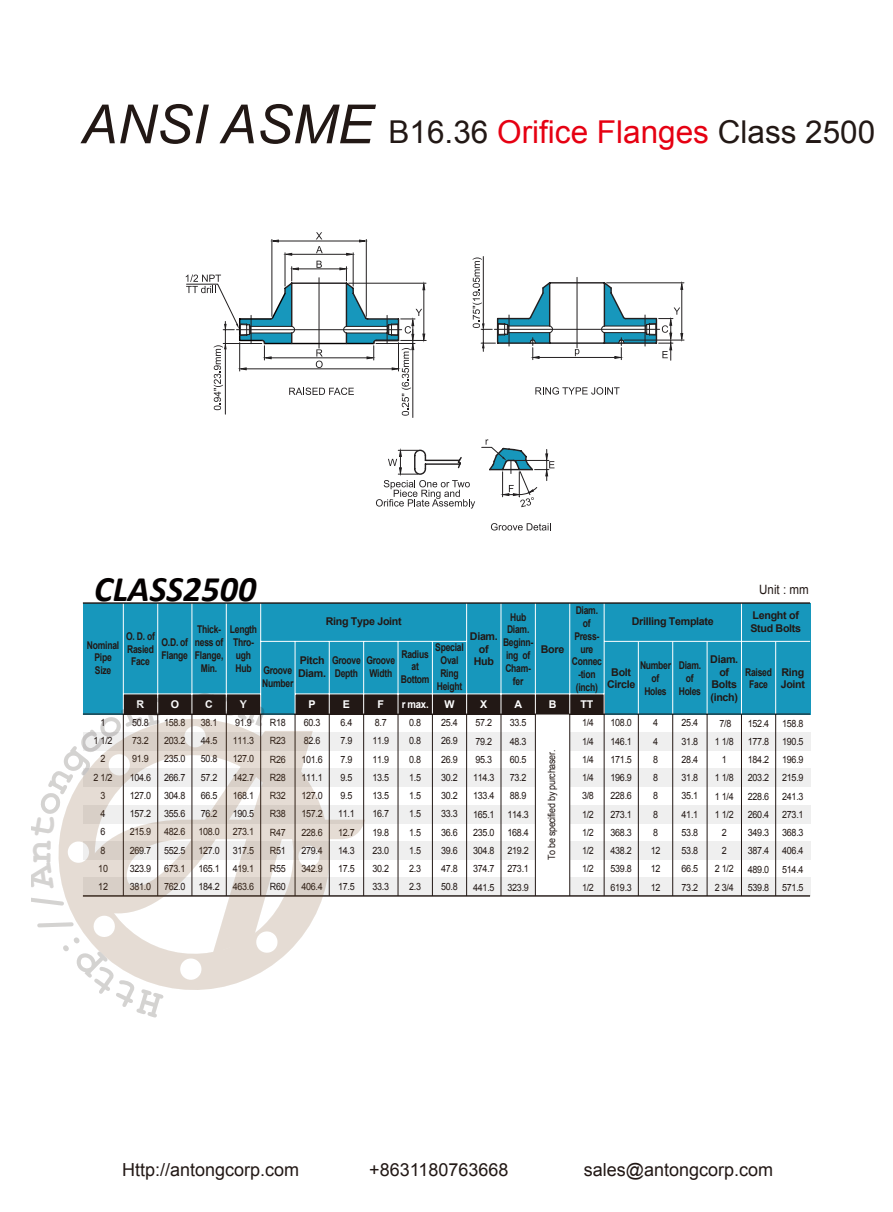
<style>
.page{position:relative;width:893px;height:1212px;background:#fff}
.page>*{position:absolute;margin:0;border:0;box-sizing:border-box;transform-origin:0 0}
.t1{font:italic 700 36px "Calibri";color:#040000}
.t2{font:31.5px "Arial";color:#221815}
.t3{font:18px "Arial";color:#221815}
.t4{font:12.9px "Arial";color:#221815;scale:.9 1}
.t5{font:700 10.65px/12.8px "Arial";letter-spacing:-.03em;color:#221815;text-align:center;scale:.8 1}
.t6{font:700 10.65px/12.8px "Arial";letter-spacing:-.03em;color:#221815;text-align:center}
.t7{font:700 10.65px "Arial";color:#fff}
.t8{font:700 10.65px "Arial";color:#fff;scale:.9 1}
.t9{font:10.05px/18.3px "Arial";letter-spacing:-.03em;color:#221815;scale:.9 1}
.s1{font-style:italic;font-size:54px}
.s2{color:#e60012}
</style>
<div class="page">
<svg style="left:535px;top:387px;width:85px;height:8px"></svg>
<svg style="left:473px;top:256px;width:211px;height:104px"></svg>
<svg style="left:491px;top:523px;width:60px;height:7px"></svg>
<svg style="left:376px;top:439px;width:178px;height:69px"></svg>
<hr style="left:413px;top:349px;width:1px;height:68px;background:#221f20">
<svg style="left:186px;top:232px;width:240px;height:184px"></svg>
<div style="left:83px;top:603px;width:727px;height:111px;background:#1797bc"></div>
<div style="left:295px;top:694px;width:309px;height:20px;background:#221815"></div>
<div style="left:83px;top:732px;width:727px;height:18px;background:#efefef"></div>
<div style="left:83px;top:769px;width:727px;height:18px;background:#efefef"></div>
<div style="left:83px;top:805px;width:727px;height:18px;background:#efefef"></div>
<div style="left:83px;top:841px;width:727px;height:18px;background:#efefef"></div>
<div style="left:83px;top:878px;width:727px;height:18px;background:#efefef"></div>
<hr style="left:123px;top:603px;width:1px;height:111px;background:#fff">
<hr style="left:157px;top:603px;width:1px;height:111px;background:#fff">
<hr style="left:192px;top:603px;width:1px;height:111px;background:#fff">
<hr style="left:226px;top:603px;width:1px;height:111px;background:#fff">
<hr style="left:260px;top:603px;width:1px;height:111px;background:#fff">
<hr style="left:466px;top:603px;width:1px;height:111px;background:#fff">
<hr style="left:569px;top:603px;width:1px;height:111px;background:#fff">
<hr style="left:501px;top:603px;width:1px;height:111px;background:#fff">
<hr style="left:535px;top:603px;width:1px;height:111px;background:#fff">
<hr style="left:604px;top:603px;width:1px;height:111px;background:#fff">
<hr style="left:741px;top:603px;width:1px;height:111px;background:#fff">
<hr style="left:398px;top:641px;width:1px;height:73px;background:#fff">
<hr style="left:363px;top:641px;width:1px;height:73px;background:#fff">
<hr style="left:329px;top:641px;width:1px;height:73px;background:#fff">
<hr style="left:295px;top:641px;width:1px;height:73px;background:#fff">
<hr style="left:432px;top:641px;width:1px;height:73px;background:#fff">
<hr style="left:295px;top:693px;width:309px;height:1px;background:#fff">
<hr style="left:261px;top:641px;width:206px;height:1px;background:#fff">
<hr style="left:604px;top:641px;width:206px;height:1px;background:#fff">
<hr style="left:638px;top:641px;width:1px;height:73px;background:#fff">
<hr style="left:775px;top:641px;width:1px;height:73px;background:#fff">
<hr style="left:672px;top:641px;width:1px;height:73px;background:#fff">
<hr style="left:707px;top:641px;width:1px;height:73px;background:#fff">
<hr style="left:83px;top:602px;width:727px;height:2px;background:#221815">
<div style="left:535px;top:714px;width:35px;height:182px;background:#fff"></div>
<hr style="left:398px;top:714px;width:1px;height:182px;background:#221815">
<hr style="left:432px;top:714px;width:1px;height:182px;background:#221815">
<hr style="left:466px;top:714px;width:1px;height:182px;background:#221815">
<hr style="left:501px;top:714px;width:1px;height:182px;background:#221815">
<hr style="left:535px;top:714px;width:1px;height:182px;background:#221815">
<hr style="left:569px;top:714px;width:1px;height:182px;background:#221815">
<hr style="left:604px;top:714px;width:1px;height:182px;background:#221815">
<hr style="left:638px;top:714px;width:1px;height:182px;background:#221815">
<hr style="left:672px;top:714px;width:1px;height:182px;background:#221815">
<hr style="left:707px;top:714px;width:1px;height:182px;background:#221815">
<hr style="left:741px;top:714px;width:1px;height:182px;background:#221815">
<hr style="left:775px;top:714px;width:1px;height:182px;background:#221815">
<hr style="left:83px;top:714px;width:727px;height:1px;background:#221815">
<hr style="left:83px;top:895px;width:727px;height:2px;background:#221815">
<svg style="left:122px;top:684px;width:249px;height:306px"></svg>
<svg style="left:58px;top:695px;width:113px;height:295px"></svg>
<svg style="left:177px;top:706px;width:7px;height:6px"></svg>
<svg style="left:194px;top:692px;width:74px;height:35px"></svg>
<h2 class="t2" style="left:82px;top:112px;width:795px"><span class="s1">ANSI ASME</span> B16.36 <span class="s2">Orifice Flanges</span> Class 2500</h2>
<h1 class="t1" style="left:94px;top:566px;width:164px">CLASS2500</h1>
<p class="t4" style="left:759px;top:581px;width:56px">Unit : mm</p>
<p class="t5" style="left:572px;top:604px;width:39px">Diam. of<br>Press&shy;ure<br>Connec -tion (inch)</p>
<p class="t6" style="left:326px;top:616px;width:78px">Ring Type Joint</p>
<p class="t6" style="left:750px;top:609px;width:52px;text-align:left">Lenght of<br>Stud Bolts</p>
<p class="t5" style="left:503px;top:611px;width:39px">Hub<br>Diam.<br>Beginn&shy;ing of<br>Cham&shy;fer</p>
<p class="t6" style="left:632px;top:616px;width:84px">Drilling Template</p>
<p class="t5" style="left:195px;top:624px;width:37px">Thick&shy;ness of<br>Flange,<br>Min.</p>
<p class="t5" style="left:230px;top:624px;width:36px">Length<br>Thro&shy;ugh<br>Hub</p>
<p class="t6" style="left:470px;top:630px;width:29px">Diam. of<br>Hub</p>
<p class="t5" style="left:126px;top:630px;width:37px">O. D. of<br>Rasied<br>Face</p>
<p class="t5" style="left:162px;top:636px;width:35px;text-align:left">O.D. of<br>Flange</p>
<p class="t5" style="left:87px;top:639px;width:42px">Nominal<br>Pipe<br>Size</p>
<p class="t5" style="left:401px;top:648px;width:37px">Radius at<br>Bottom</p>
<p class="t5" style="left:435px;top:641px;width:37px">Special<br>Oval<br>Ring<br>Height</p>
<p class="t6" style="left:541px;top:643px;width:25px">Bore</p>
<p class="t6" style="left:607px;top:666px;width:30px">Bolt<br>Circle</p>
<p class="t5" style="left:640px;top:659px;width:40px">Number of<br>Holes</p>
<p class="t5" style="left:679px;top:659px;width:29px">Diam. of<br>Holes</p>
<p class="t6" style="left:710px;top:653px;width:29px">Diam. of<br>Bolts (inch)</p>
<p class="t5" style="left:332px;top:654px;width:37px;text-align:left">Groove<br>Depth</p>
<p class="t5" style="left:366px;top:654px;width:37px;text-align:left">Groove<br>Width</p>
<p class="t6" style="left:300px;top:654px;width:26px">Pitch</p>
<p class="t5" style="left:263px;top:664px;width:37px">Groove</p>
<p class="t6" style="left:298px;top:667px;width:29px">Diam.</p>
<p class="t5" style="left:262px;top:677px;width:40px">Number</p>
<p class="t5" style="left:745px;top:666px;width:35px">Raised<br>Face</p>
<p class="t6" style="left:781px;top:666px;width:26px;text-align:left">Ring<br>Joint</p>
<p class="t7" style="left:137px;top:697px;width:9px">R</p>
<p class="t7" style="left:171px;top:697px;width:10px">O</p>
<p class="t7" style="left:205px;top:697px;width:9px">C</p>
<p class="t7" style="left:240px;top:697px;width:9px">Y</p>
<p class="t7" style="left:309px;top:697px;width:9px">P</p>
<p class="t7" style="left:343px;top:697px;width:9px">E</p>
<p class="t7" style="left:378px;top:697px;width:8px">F</p>
<p class="t8" style="left:402px;top:697px;width:31px">r max.</p>
<p class="t7" style="left:444px;top:697px;width:12px">W</p>
<p class="t7" style="left:480px;top:697px;width:9px">X</p>
<p class="t7" style="left:514px;top:697px;width:9px">A</p>
<p class="t7" style="left:549px;top:697px;width:9px">B</p>
<p class="t7" style="left:580px;top:697px;width:14px">TT</p>
<p class="t9" style="left:94px;top:713px;width:23px;text-align:center">1<br>1 1/2<br>2<br>2 1/2<br>3<br>4<br>6<br>8<br>10<br>12</p>
<p class="t9" style="left:130px;top:713px;width:25px">50.8<br>73.2<br>91.9<br>104.6<br>127.0<br>157.2<br>215.9<br>269.7<br>323.9<br>381.0</p>
<p class="t9" style="left:164px;top:713px;width:25px;text-align:justify">158.8<br>203.2<br>235.0<br>266.7<br>304.8<br>355.6<br>482.6<br>552.5<br>673.1<br>762.0</p>
<p class="t9" style="left:198px;top:713px;width:25px">38.1<br>44.5<br>50.8<br>57.2<br>66.5<br>76.2<br>108.0<br>127.0<br>165.1<br>184.2</p>
<p class="t9" style="left:233px;top:713px;width:25px">91.9<br>111.3<br>127.0<br>142.7<br>168.1<br>190.5<br>273.1<br>317.5<br>419.1<br>463.6</p>
<p class="t9" style="left:270px;top:713px;width:19px;text-align:justify">R18<br>R23<br>R26<br>R28<br>R32<br>R38<br>R47<br>R51<br>R55<br>R60</p>
<p class="t9" style="left:301px;top:713px;width:25px">60.3<br>82.6<br>101.6<br>111.1<br>127.0<br>157.2<br>228.6<br>279.4<br>342.9<br>406.4</p>
<p class="t9" style="left:338px;top:713px;width:20px">6.4<br>7.9<br>7.9<br>9.5<br>9.5<br>11.1<br>12.7<br>14.3<br>17.5<br>17.5</p>
<p class="t9" style="left:372px;top:713px;width:20px">8.7<br>11.9<br>11.9<br>13.5<br>13.5<br>16.7<br>19.8<br>23.0<br>30.2<br>33.3</p>
<p class="t9" style="left:409px;top:714px;width:15px;text-align:justify">0.8<br>0.8<br>0.8<br>1.5<br>1.5<br>1.5<br>1.5<br>1.5<br>2.3<br>2.3</p>
<p class="t9" style="left:441px;top:714px;width:20px;text-align:justify">25.4<br>26.9<br>26.9<br>30.2<br>30.2<br>33.3<br>36.6<br>39.6<br>47.8<br>50.8</p>
<p class="t9" style="left:473px;top:714px;width:25px">57.2<br>79.2<br>95.3<br>114.3<br>133.4<br>165.1<br>235.0<br>304.8<br>374.7<br>441.5</p>
<p class="t9" style="left:507px;top:714px;width:25px">33.5<br>48.3<br>60.5<br>73.2<br>88.9<br>114.3<br>168.4<br>219.2<br>273.1<br>323.9</p>
<p class="t9" style="left:582px;top:714px;width:15px;text-align:justify">1/4<br>1/4<br>1/4<br>1/4<br>3/8<br>1/2<br>1/2<br>1/2<br>1/2<br>1/2</p>
<p class="t9" style="left:610px;top:714px;width:25px;text-align:justify">108.0<br>146.1<br>171.5<br>196.9<br>228.6<br>273.1<br>368.3<br>438.2<br>539.8<br>619.3</p>
<p class="t9" style="left:651px;top:714px;width:12px">4<br>4<br>8<br>8<br>8<br>8<br>8<br>12<br>12<br>12</p>
<p class="t9" style="left:681px;top:714px;width:20px;text-align:justify">25.4<br>31.8<br>28.4<br>31.8<br>35.1<br>41.1<br>53.8<br>53.8<br>66.5<br>73.2</p>
<p class="t9" style="left:715px;top:714px;width:23px;text-align:center">7/8<br>1 1/8<br>1<br>1 1/8<br>1 1/4<br>1 1/2<br>2<br>2<br>2 1/2<br>2 3/4</p>
<p class="t9" style="left:748px;top:714px;width:25px;text-align:justify">152.4<br>177.8<br>184.2<br>203.2<br>228.6<br>260.4<br>349.3<br>387.4<br>489.0<br>539.8</p>
<p class="t9" style="left:782px;top:714px;width:25px;text-align:justify">158.8<br>190.5<br>196.9<br>215.9<br>241.3<br>273.1<br>368.3<br>406.4<br>514.4<br>571.5</p>
<p class="t9" style="left:543px;top:860px;width:125px;rotate:-90deg">To be specified by purchaser.</p>
<h3 class="t3" style="left:122px;top:1158px;width:179px">Http://antongcorp.com</h3>
<h3 class="t3" style="left:369px;top:1158px;width:141px">+8631180763668</h3>
<h3 class="t3" style="left:584px;top:1158px;width:191px">sales@antongcorp.com</h3>
</div>
